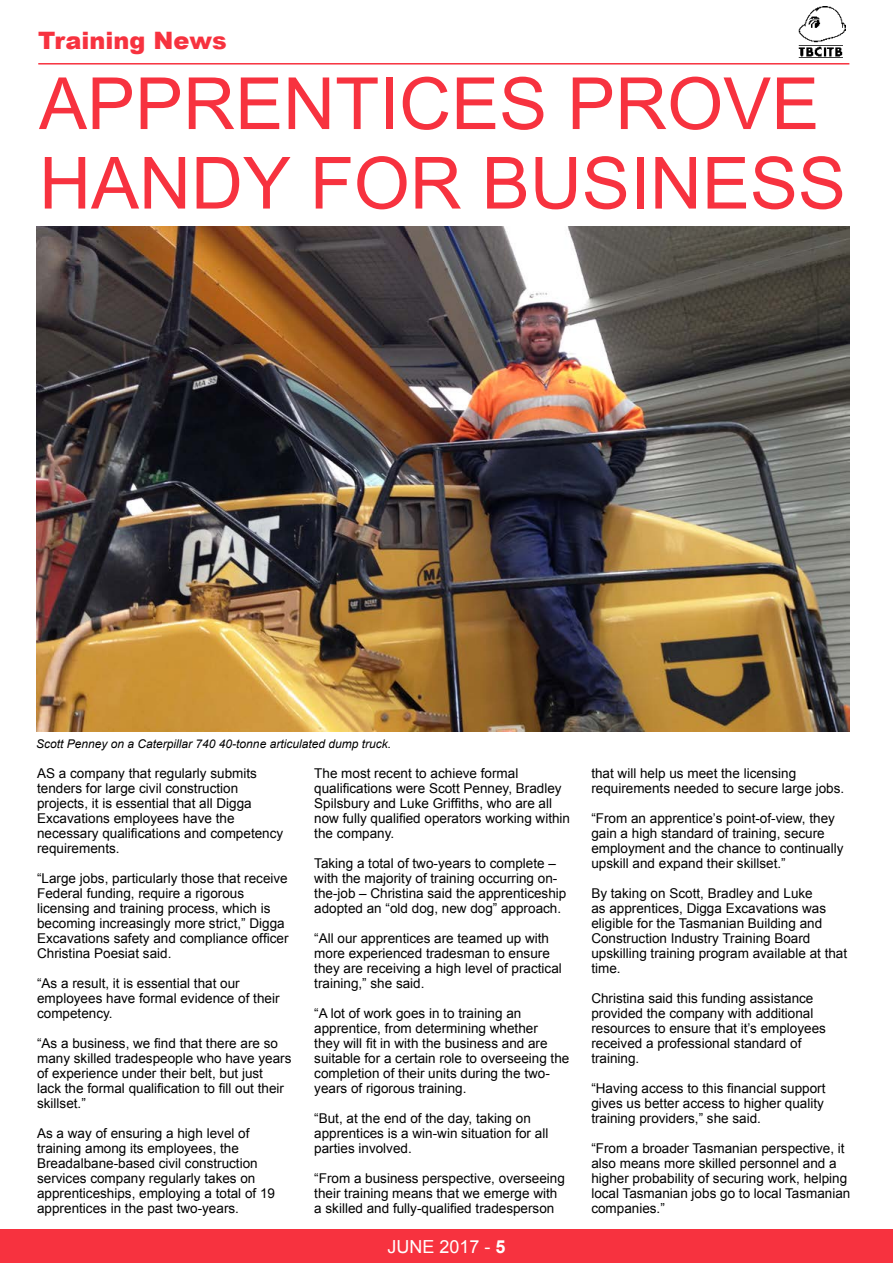
<style>
.page{position:relative;width:893px;height:1263px;background:#fff}
.page>*{position:absolute;margin:0;border:0;box-sizing:border-box;transform-origin:0 0}
.t1{font:72px/79.5px "Arial";color:#f7323f}
.t2{font:900 24px "Arial";color:#f7323f}
.t3{font:18px "Arial";color:#fff}
.t4{font:13.5px/15px "Arial";color:#000}
.t5{font:italic 12px "Arial";color:#000}
.s1{font-weight:700}
</style>
<div class="page">
<div style="left:0;top:1229px;width:893px;height:34px;background:#f7323f"></div>
<hr style="left:38px;top:63px;width:811px;height:2px;background:#f7323f">
<img style="left:799px;top:6px;width:47px;height:52px">
<img style="left:36px;top:227px;width:814px;height:504px">
<h2 class="t2" style="left:38px;top:23px;width:190px">Training News</h2>
<h1 class="t1" style="left:39px;top:65px;width:808px">APPRENTICES PROVE<br>HANDY FOR BUSINESS</h1>
<p class="t5" style="left:36px;top:736px;width:356px">Scott Penney on a Caterpillar 740 40-tonne articulated dump truck.</p>
<p class="t4" style="left:37px;top:766px;width:248px">AS a company that regularly submits tenders for large civil construction projects, it is essential that all Digga Excavations employees have the necessary qualifications and competency requirements.</p>
<p class="t4" style="left:37px;top:871px;width:253px">“Large jobs, particularly those that receive Federal funding, require a rigorous licensing and training process, which is becoming increasingly more strict,” Digga Excavations safety and compliance officer Christina Poesiat said.</p>
<p class="t4" style="left:37px;top:976px;width:244px">“As a result, it is essential that our employees have formal evidence of their competency.</p>
<p class="t4" style="left:37px;top:1036px;width:256px">“As a business, we find that there are so many skilled tradespeople who have years of experience under their belt, but just<br>lack the formal qualification to fill out their skillset.”</p>
<p class="t4" style="left:37px;top:1126px;width:239px">As a way of ensuring a high level of training among its employees, the Breadalbane-based civil construction services company regularly takes on apprenticeships, employing a total of 19 apprentices in the past two-years.</p>
<p class="t4" style="left:314px;top:766px;width:257px">The most recent to achieve formal qualifications were Scott Penney, Bradley Spilsbury and Luke Griffiths, who are all now fully qualified operators working within the company.</p>
<p class="t4" style="left:314px;top:856px;width:254px">Taking a total of two-years to complete – with the majority of training occurring on&shy;the-job – Christina said the apprenticeship adopted an “old dog, new dog” approach.</p>
<p class="t4" style="left:314px;top:931px;width:249px">“All our apprentices are teamed up with more experienced tradesman to ensure they are receiving a high level of practical training,” she said.</p>
<p class="t4" style="left:314px;top:1006px;width:257px">“A lot of work goes in to training an apprentice, from determining whether<br>they will fit in with the business and are suitable for a certain role to overseeing the completion of their units during the two&shy;years of rigorous training.</p>
<p class="t4" style="left:314px;top:1111px;width:236px">“But, at the end of the day, taking on apprentices is a win-win situation for all parties involved.</p>
<p class="t4" style="left:314px;top:1171px;width:252px">“From a business perspective, overseeing their training means that we emerge with a skilled and fully-qualified tradesperson</p>
<h3 class="t3" style="left:387px;top:1234px;width:120px">JUNE 2017 - <span class="s1">5</span></h3>
<p class="t4" style="left:591px;top:766px;width:254px">that will help us meet the licensing requirements needed to secure large jobs.</p>
<p class="t4" style="left:591px;top:811px;width:254px">“From an apprentice’s point-of-view, they gain a high standard of training, secure employment and the chance to continually upskill and expand their skillset.”</p>
<p class="t4" style="left:591px;top:886px;width:257px">By taking on Scott, Bradley and Luke<br>as apprentices, Digga Excavations was eligible for the Tasmanian Building and Construction Industry Training Board upskilling training program available at that time.</p>
<p class="t4" style="left:591px;top:991px;width:236px">Christina said this funding assistance provided the company with additional resources to ensure that it’s employees received a professional standard of training.</p>
<p class="t4" style="left:591px;top:1081px;width:236px;text-align:justify">“Having access to this financial support gives us better access to higher quality training providers,” she said.</p>
<p class="t4" style="left:591px;top:1141px;width:261px">“From a broader Tasmanian perspective, it also means more skilled personnel and a higher probability of securing work, helping local Tasmanian jobs go to local Tasmanian companies.”</p>
</div>
